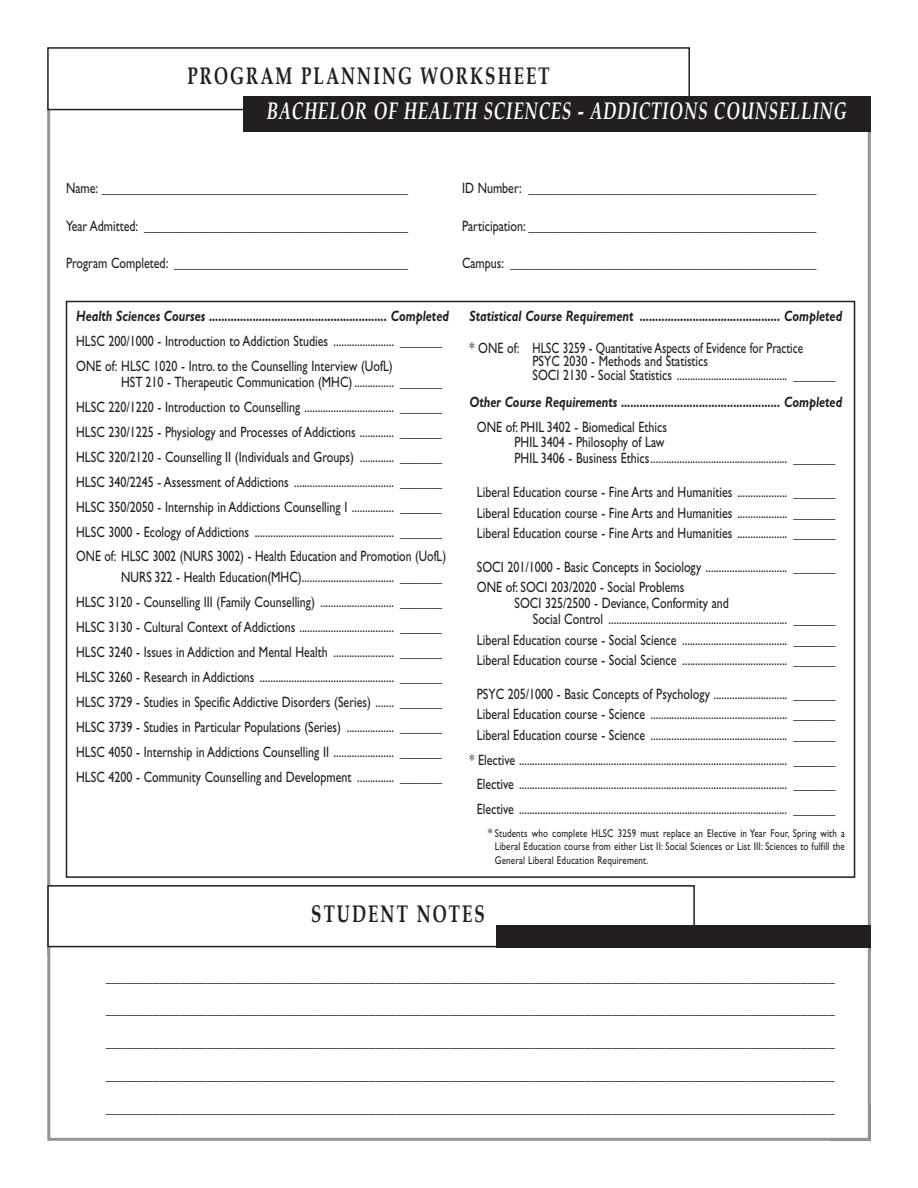
<style>
.page{position:relative;width:918px;height:1188px;background:#fff}
.page>*{position:absolute;margin:0;border:0;box-sizing:border-box;transform-origin:0 0}
.t1{font:italic 700 24px "Book Antiqua";letter-spacing:.05em;color:#fff;scale:.7 1}
.t2{font:700 24px "Book Antiqua";letter-spacing:.125em;color:#231f20;scale:.7 1}
.t3{font:15px/24.9px "Gill Sans";color:#231f20;scale:.8 1}
.t4{font:15px/32.7px "Helvetica Neue";color:#231f20;text-align:justify;scale:.9 1}
.t5{font:italic 700 15px "Gill Sans";color:#231f20;scale:.8 1}
.t6{font:11.25px/13.5px "Gill Sans";letter-spacing:.02em;color:#231f20;text-align:justify;scale:.8 1}
.s1{font-style:italic;font-size:12px}
</style>
<div class="page">
<div style="left:47px;top:47px;width:643px;height:63px;border:2px solid #231f20"></div>
<div style="left:243px;top:96px;width:628px;height:36px;background:#231f20"></div>
<div style="left:47px;top:926px;width:824px;height:215px;border:3px solid #939598"></div>
<div style="left:48px;top:886px;width:646px;height:61px;background:#fff"></div>
<div style="left:47px;top:885px;width:648px;height:62px;border:2px solid #231f20"></div>
<div style="left:497px;top:925px;width:374px;height:23px;background:#231f20"></div>
<h1 class="t2" style="left:187px;top:62px;width:519px">PROGRAM PLANNING WORKSHEET</h1>
<h1 class="t1" style="left:267px;top:97px;width:830px">BACHELOR OF HEALTH SCIENCES - ADDICTIONS COUNSELLING</h1>
<p class="t3" style="left:66px;top:177px;width:429px">Name: ___________________________________________________</p>
<p class="t3" style="left:462px;top:177px;width:445px">ID Number: ________________________________________________</p>
<p class="t3" style="left:66px;top:215px;width:429px">Year Admitted: ____________________________________________</p>
<p class="t3" style="left:462px;top:215px;width:445px">Participation: ________________________________________________</p>
<p class="t3" style="left:66px;top:252px;width:429px">Program Completed: _______________________________________</p>
<p class="t3" style="left:462px;top:252px;width:445px">Campus: ___________________________________________________</p>
<p class="t5" style="left:76px;top:311px;width:467px">Health Sciences Courses ......................................................... Completed</p>
<p class="t3" style="left:76px;top:330px;width:459px">HLSC 200/1000 - Introduction to Addiction Studies ....................... _______<br>ONE of: HLSC 1020 - Intro. to the Counselling Interview (UofL)</p>
<p class="t3" style="left:76px;top:371px;width:464px;text-indent:45px">HST 210 - Therapeutic Communication (MHC) ............... _______ HLSC 220/1220 - Introduction to Counselling .................................. _______ HLSC 230/1225 - Physiology and Processes of Addictions ............. _______ HLSC 320/2120 - Counselling II (Individuals and Groups) ............. _______ HLSC 340/2245 - Assessment of Addictions ...................................... _______ HLSC 350/2050 - Internship in Addictions Counselling I ................ _______ HLSC 3000 - Ecology of Addictions ..................................................... _______ ONE of: HLSC 3002 (NURS 3002) - Health Education and Promotion (UofL)</p>
<p class="t3" style="left:76px;top:566px;width:459px;text-align:justify;text-indent:45px">NURS 322 - Health Education(MHC)................................... _______ HLSC 3120 - Counselling III (Family Counselling) ............................ _______ HLSC 3130 - Cultural Context of Addictions .................................... _______ HLSC 3240 - Issues in Addiction and Mental Health ....................... _______ HLSC 3260 - Research in Addictions ................................................... _______ HLSC 3729 - Studies in Specific Addictive Disorders (Series) ....... _______ HLSC 3739 - Studies in Particular Populations (Series) .................. _______ HLSC 4050 - Internship in Addictions Counselling II ....................... _______ HLSC 4200 - Community Counselling and Development .............. _______</p>
<p class="t5" style="left:470px;top:311px;width:467px">Statistical Course Requirement ............................................. Completed</p>
<p class="t3" style="left:533px;top:342px;width:380px;line-height:13.8px;text-indent:-63px">* ONE of: HLSC 3259 - Quantitative Aspects of Evidence for Practice<br>PSYC 2030 - Methods and Statistics<br>SOCI 2130 - Social Statistics .......................................... _______</p>
<p class="t5" style="left:470px;top:396px;width:467px">Other Course Requirements ................................................... Completed</p>
<p class="t3" style="left:515px;top:420px;width:403px;line-height:15.9px;text-indent:-38px">ONE of: PHIL 3402 - Biomedical Ethics<br>PHIL 3404 - Philosophy of Law<br>PHIL 3406 - Business Ethics.................................................... _______</p>
<p class="t3" style="left:477px;top:483px;width:450px;line-height:20.4px;text-align:justify">Liberal Education course - Fine Arts and Humanities ................... _______ Liberal Education course - Fine Arts and Humanities ................... _______ Liberal Education course - Fine Arts and Humanities ................... _______</p>
<p class="t3" style="left:477px;top:558px;width:450px;line-height:20.4px">SOCI 201/1000 - Basic Concepts in Sociology ............................... _______<br>ONE of: SOCI 203/2020 - Social Problems</p>
<p class="t3" style="left:533px;top:597px;width:380px;line-height:15.9px;text-indent:-18px">SOCI 325/2500 - Deviance, Conformity and<br>Social Control .................................................................... _______</p>
<p class="t3" style="left:477px;top:631px;width:450px;line-height:20.4px">Liberal Education course - Social Science ........................................ _______<br>Liberal Education course - Social Science ........................................ _______</p>
<p class="t3" style="left:477px;top:685px;width:450px;line-height:20.4px;text-align:justify">PSYC 205/1000 - Basic Concepts of Psychology ............................ _______ Liberal Education course - Science .................................................... _______ Liberal Education course - Science .................................................... _______</p>
<p class="t3" style="left:470px;top:748px;width:459px;text-align:center">* Elective ...................................................................................................... _______<br>Elective ...................................................................................................... _______<br>Elective ...................................................................................................... _______</p>
<p class="t6" style="left:495px;top:827px;width:439px;text-indent:-8px"><span class="s1">*</span> Students who complete HLSC 3259 must replace an Elective in Year Four, Spring with a Liberal Education course from either List II: Social Sciences or List III: Sciences to fulfill the General Liberal Education Requirement.</p>
<h1 class="t2" style="left:311px;top:900px;width:249px">STUDENT NOTES</h1>
<p class="t4" style="left:106px;top:961px;width:812px">____________________________________________________________________________________________________________ ____________________________________________________________________________________________________________ ____________________________________________________________________________________________________________ ____________________________________________________________________________________________________________ ____________________________________________________________________________________________________________</p>
</div>
